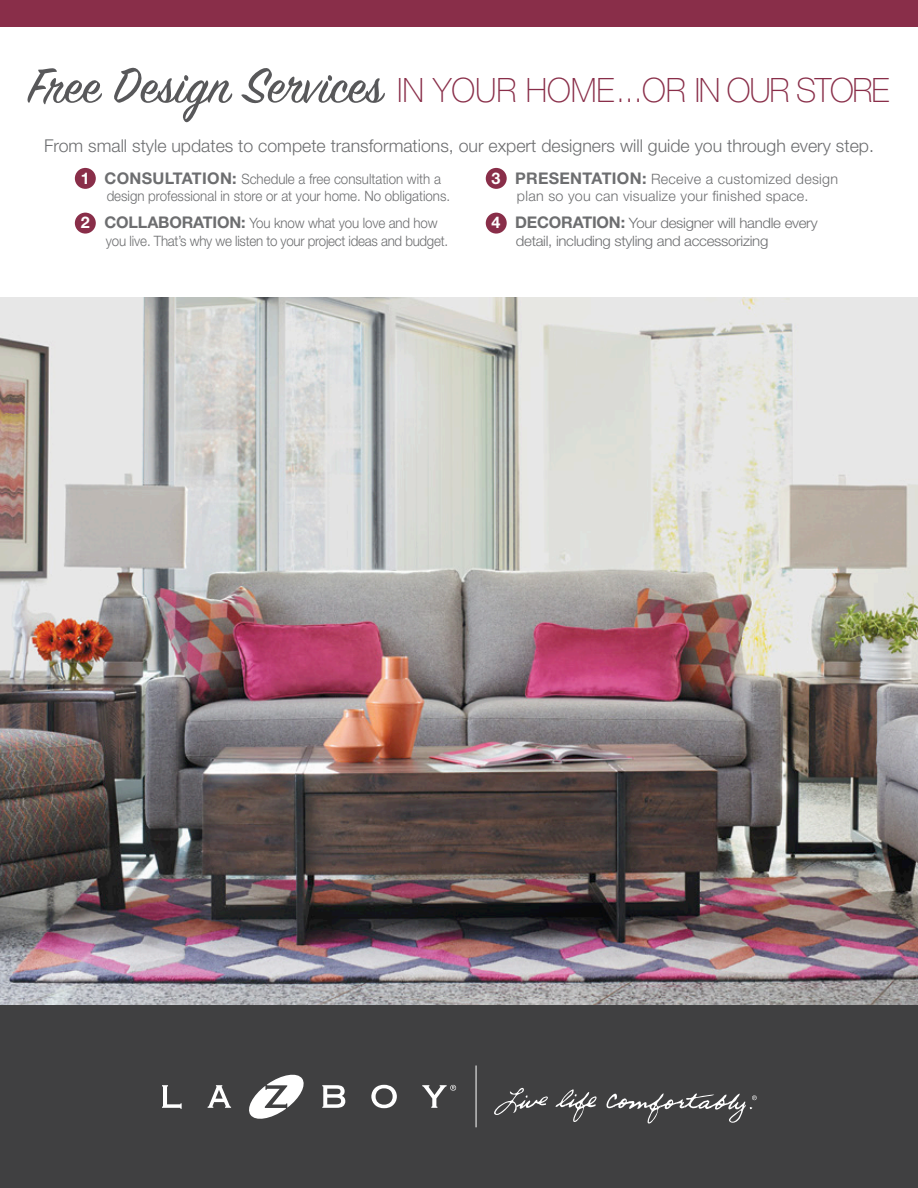
<style>
.page{position:relative;width:918px;height:1188px;background:#fff}
.page>*{position:absolute;margin:0;border:0;box-sizing:border-box;transform-origin:0 0}
.t1{font:100 33.6px "Helvetica Neue";color:#892e49;scale:.95 1}
.Body_Copy_LZ{font:300 17.7px "Helvetica Neue LT Std";color:#6d6e70}
.t2{font:300 14.25px/17.1px "Helvetica Neue";letter-spacing:-.01em;color:#6d6e70;scale:.93 1}
.t3{font:300 14.25px/17.1px "Helvetica Neue";letter-spacing:-.01em;color:#6d6e70;scale:1.05 1}
.t4{font:300 14.25px/17.1px "Helvetica Neue";letter-spacing:.02em;color:#6d6e70;text-align:center}
.s1{font-family:"Sign Painter House Script";font-weight:400;font-size:54.9px;color:#58585a}
.s2{font-weight:700;font-size:16.05px;color:#fff}
.s3{font-weight:700;font-size:16.05px}
</style>
<div class="page">
<div style="left:0;top:1004px;width:918px;height:184px;background:#404041"></div>
<svg style="left:162px;top:1085px;width:20px;height:24px"></svg>
<svg style="left:208px;top:1085px;width:23px;height:23px"></svg>
<svg style="left:249px;top:1074px;width:55px;height:45px"></svg>
<svg style="left:322px;top:1085px;width:23px;height:23px"></svg>
<svg style="left:371px;top:1085px;width:26px;height:23px"></svg>
<svg style="left:422px;top:1085px;width:34px;height:23px"></svg>
<hr style="left:476px;top:1066px;width:1px;height:61px;background:#fff">
<svg style="left:556px;top:1089px;width:41px;height:33px"></svg>
<svg style="left:494px;top:1088px;width:54px;height:27px"></svg>
<svg style="left:606px;top:1093px;width:151px;height:31px"></svg>
<img style="left:0;top:297px;width:918px;height:707px">
<div style="left:0;top:0;width:918px;height:27px;background:#892e49"></div>
<div style="left:75px;top:168px;width:21px;height:21px;background:#892e49;border-radius:50%"></div>
<div style="left:75px;top:213px;width:21px;height:21px;background:#892e49;border-radius:50%"></div>
<div style="left:486px;top:168px;width:21px;height:21px;background:#892e49;border-radius:50%"></div>
<div style="left:486px;top:213px;width:21px;height:21px;background:#892e49;border-radius:50%"></div>
<p class="t1" style="left:29px;top:71px;width:908px"><span class="s1">Free Design Services</span> IN YOUR HOME...OR IN OUR STORE</p>
<p class="Body_Copy_LZ" style="left:44px;top:134px;width:831px">From small style updates to compete transformations, our expert designers will guide you through every step.</p>
<p class="t2" style="left:107px;top:170px;width:371px;text-indent:-26px"><span class="s2">1</span> <span class="s3">CONSULTATION:</span> Schedule a free consultation with a design professional in store or at your home. No obligations.</p>
<p class="t2" style="left:106px;top:215px;width:370px;text-indent:-25px"><span class="s2">2</span> <span class="s3">COLLABORATION:</span> You know what you love and how you live. That’s why we listen to your project ideas and budget.</p>
<p class="t4" style="left:491px;top:170px;width:348px"><span class="s2">3</span> <span class="s3">PRESENTATION:</span> Receive a customized design plan so you can visualize your finished space.</p>
<p class="t3" style="left:516px;top:215px;width:289px;text-indent:-24px"><span class="s2">4</span> <span class="s3">DECORATION:</span> Your designer will handle every detail, including styling and accessorizing</p>
</div>
